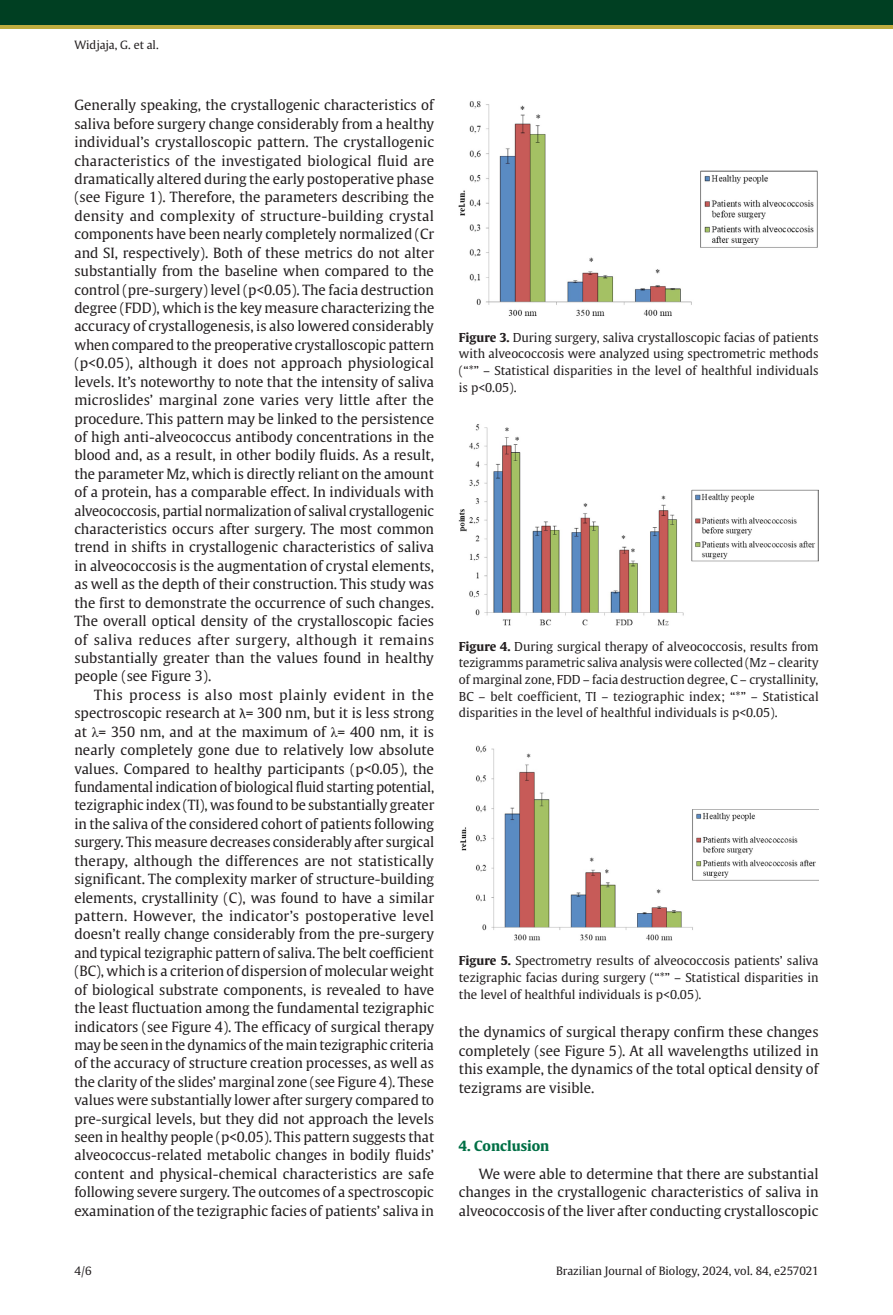
<style>
.page{position:relative;width:893px;height:1315px;background:#fff}
.page>*{position:absolute;margin:0;border:0;box-sizing:border-box;transform-origin:0 0}
.Paragraph{font:14px/18.4px "Gulliver";color:#231f20;text-align:justify}
.Heading1{font:700 14px "Gulliver";color:#016f45}
.FigureCaption{font:12.25px/16.6px "Gulliver";color:#231f20;text-align:justify}
.t1{font:11.38px "Gulliver";color:#231f20}
.s1{font-family:"Calibri"}
.s2{font-family:"Times New Roman"}
.s3{font-weight:700}
</style>
<div class="page">
<div style="left:0;top:12px;width:893px;height:17px;background:#beab3f"></div>
<div style="left:0;top:0;width:893px;height:25px;background:#003f22"></div>
<img style="left:460px;top:745px;width:359px;height:195px">
<img style="left:459px;top:101px;width:359px;height:215px">
<img style="left:459px;top:424px;width:360px;height:202px">
<p class="t1" style="left:74px;top:37px;width:86px">Widjaja, G. et al.</p>
<p class="Paragraph" style="left:74px;top:96px;width:361px">Generally speaking, the crystallogenic characteristics of saliva before surgery change considerably from a healthy individual’s crystalloscopic pattern. The crystallogenic characteristics of the investigated biological fluid are dramatically altered during the early postoperative phase (see Figure 1). Therefore, the parameters describing the density and complexity of structure-building crystal components have been nearly completely normalized (Cr and SI, respectively). Both of these metrics do not alter substantially from the baseline when compared to the control (pre-surgery) level (p&lt;0.05). The facia destruction degree (FDD), which is the key measure characterizing the accuracy of crystallogenesis, is also lowered considerably when compared to the preoperative crystalloscopic pattern (p&lt;0.05), although it does not approach physiological levels. It’s noteworthy to note that the intensity of saliva microslides’ marginal zone varies very little after the procedure. This pattern may be linked to the persistence of high anti-alveococcus antibody concentrations in the blood and, as a result, in other bodily fluids. As a result, the parameter Mz, which is directly reliant on the amount of a protein, has a comparable effect. In individuals with alveococcosis, partial normalization of salival crystallogenic characteristics occurs after surgery. The most common trend in shifts in crystallogenic characteristics of saliva in alveococcosis is the augmentation of crystal elements, as well as the depth of their construction. This study was the first to demonstrate the occurrence of such changes.<br>The overall optical density of the crystalloscopic facies of saliva reduces after surgery, although it remains substantially greater than the values found in healthy people (see Figure 3).</p>
<p class="Paragraph" style="left:74px;top:685px;width:361px;text-indent:20px">This process is also most plainly evident in the spectroscopic research at <span class="s1">λ</span>= 300 nm, but it is less strong at <span class="s2">λ</span>= 350 nm, and at the maximum of <span class="s2">λ</span>= 400 nm, it is nearly completely gone due to relatively low absolute values. Compared to healthy participants (p&lt;0.05), the fundamental indication of biological fluid starting potential, tezigraphic index (TI), was found to be substantially greater in the saliva of the considered cohort of patients following surgery. This measure decreases considerably after surgical therapy, although the differences are not statistically significant. The complexity marker of structure-building elements, crystallinity (C), was found to have a similar pattern. However, the indicator’s postoperative level doesn’t really change considerably from the pre-surgery and typical tezigraphic pattern of saliva. The belt coefficient (BC), which is a criterion of dispersion of molecular weight of biological substrate components, is revealed to have the least fluctuation among the fundamental tezigraphic indicators (see Figure 4). The efficacy of surgical therapy may be seen in the dynamics of the main tezigraphic criteria of the accuracy of structure creation processes, as well as the clarity of the slides’ marginal zone (see Figure 4). These values were substantially lower after surgery compared to pre-surgical levels, but they did not approach the levels seen in healthy people (p&lt;0.05). This pattern suggests that alveococcus-related metabolic changes in bodily fluids’ content and physical-chemical characteristics are safe following severe surgery. The outcomes of a spectroscopic examination of the tezigraphic facies of patients’ saliva in</p>
<p class="FigureCaption" style="left:459px;top:329px;width:361px"><span class="s3">Figure 3.</span> During surgery, saliva crystalloscopic facias of patients with alveococcosis were analyzed using spectrometric methods (“*” – Statistical disparities in the level of healthful individuals is p&lt;0.05).</p>
<p class="FigureCaption" style="left:459px;top:638px;width:361px"><span class="s3">Figure 4.</span> During surgical therapy of alveococcosis, results from tezigramms parametric saliva analysis were collected (Mz – clearity of marginal zone, FDD – facia destruction degree, C – crystallinity, BC – belt coefficient, TI – teziographic index; “*” – Statistical disparities in the level of healthful individuals is p&lt;0.05).</p>
<p class="FigureCaption" style="left:459px;top:952px;width:361px"><span class="s3">Figure 5.</span> Spectrometry results of alveococcosis patients’ saliva tezigraphic facias during surgery (“*” – Statistical disparities in the level of healthful individuals is p&lt;0.05).</p>
<p class="Paragraph" style="left:459px;top:1023px;width:361px">the dynamics of surgical therapy confirm these changes completely (see Figure 5). At all wavelengths utilized in this example, the dynamics of the total optical density of tezigrams are visible.</p>
<p class="Heading1" style="left:459px;top:1136px;width:92px">4. Conclusion</p>
<p class="Paragraph" style="left:459px;top:1164px;width:361px;text-indent:20px">We were able to determine that there are substantial changes in the crystallogenic characteristics of saliva in alveococcosis of the liver after conducting crystalloscopic</p>
<p class="t1" style="left:74px;top:1264px;width:19px">4/6</p>
<p class="t1" style="left:556px;top:1264px;width:264px">Brazilian Journal of Biology, 2024, vol. 84, e257021</p>
</div>
